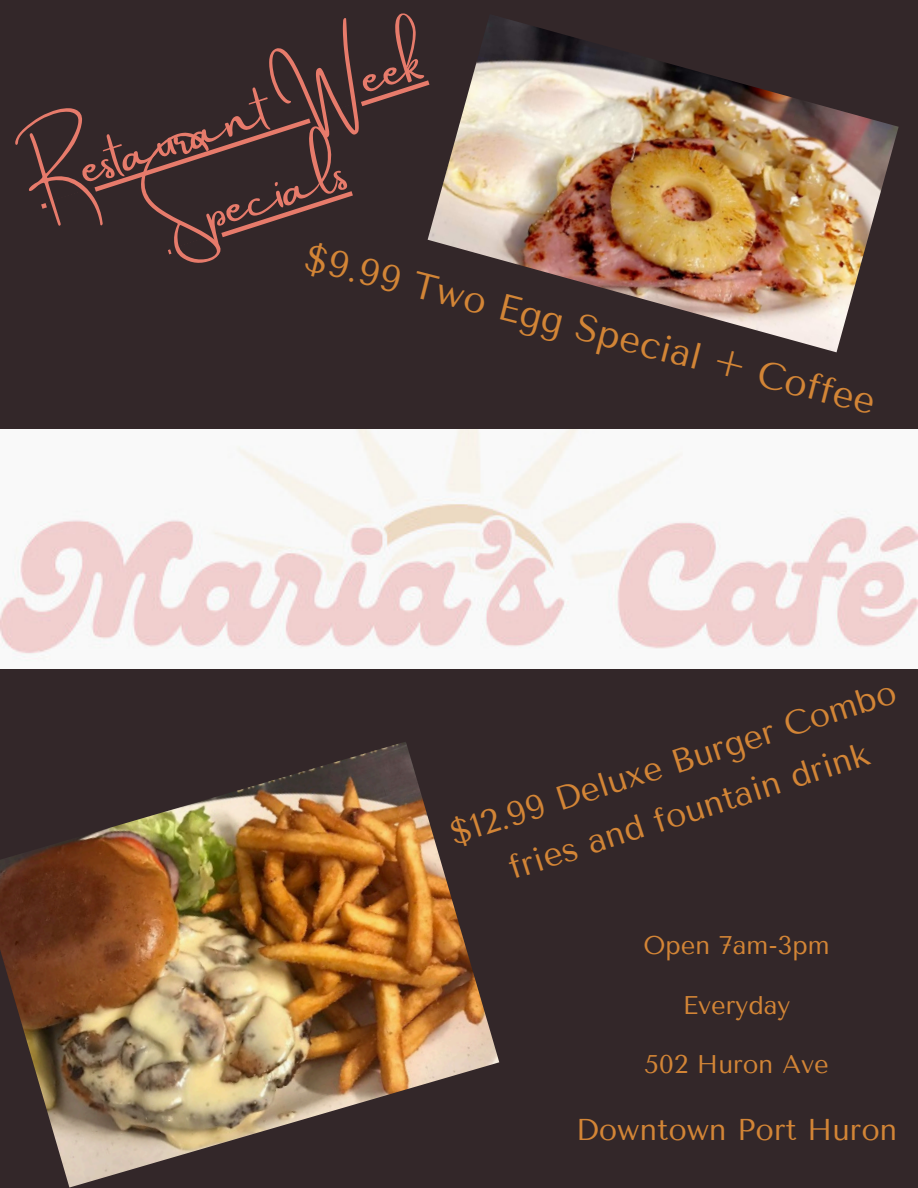
<style>
.page{position:relative;width:918px;height:1188px;background:#332729}
.page>*{position:absolute;margin:0;border:0;box-sizing:border-box;transform-origin:0 0}
.t1{font:52.5px "Amsterdam Two";color:#e77b6b}
.t2{font:37.05px "Tenor Sans";color:#d38536}
.t3{font:33.45px/50.7px "Tenor Sans";color:#d38536;text-align:center}
.t4{font:30px "Tenor Sans";color:#d38536}
.t5{font:25.5px "Tenor Sans";color:#d38536}
</style>
<div class="page">
<img style="left:0;top:430px;width:918px;height:238px">
<img style="left:0;top:742px;width:499px;height:446px">
<img style="left:428px;top:18px;width:471px;height:334px">
<svg style="left:41px;top:80px;width:388px;height:129px"></svg>
<svg style="left:168px;top:191px;width:185px;height:63px"></svg>
<p class="t1" style="left:25px;top:155px;width:408px;rotate:-18deg">Restaurant Week</p>
<h2 class="t1" style="left:152px;top:201px;width:194px;rotate:-18deg">Specials</h2>
<p class="t2" style="left:310px;top:238px;width:589px;rotate:14deg">$9.99 Two Egg Special + Coffee</p>
<p class="t3" style="left:444px;top:810px;width:468px;rotate:-18deg">$12.99 Deluxe Burger Combo fries and fountain drink</p>
<p class="t5" style="left:643px;top:931px;width:188px">Open 7am-3pm</p>
<p class="t5" style="left:683px;top:990px;width:109px">Everyday</p>
<p class="t5" style="left:645px;top:1050px;width:186px">502 Huron Ave</p>
<p class="t4" style="left:576px;top:1112px;width:323px">Downtown Port Huron</p>
</div>
